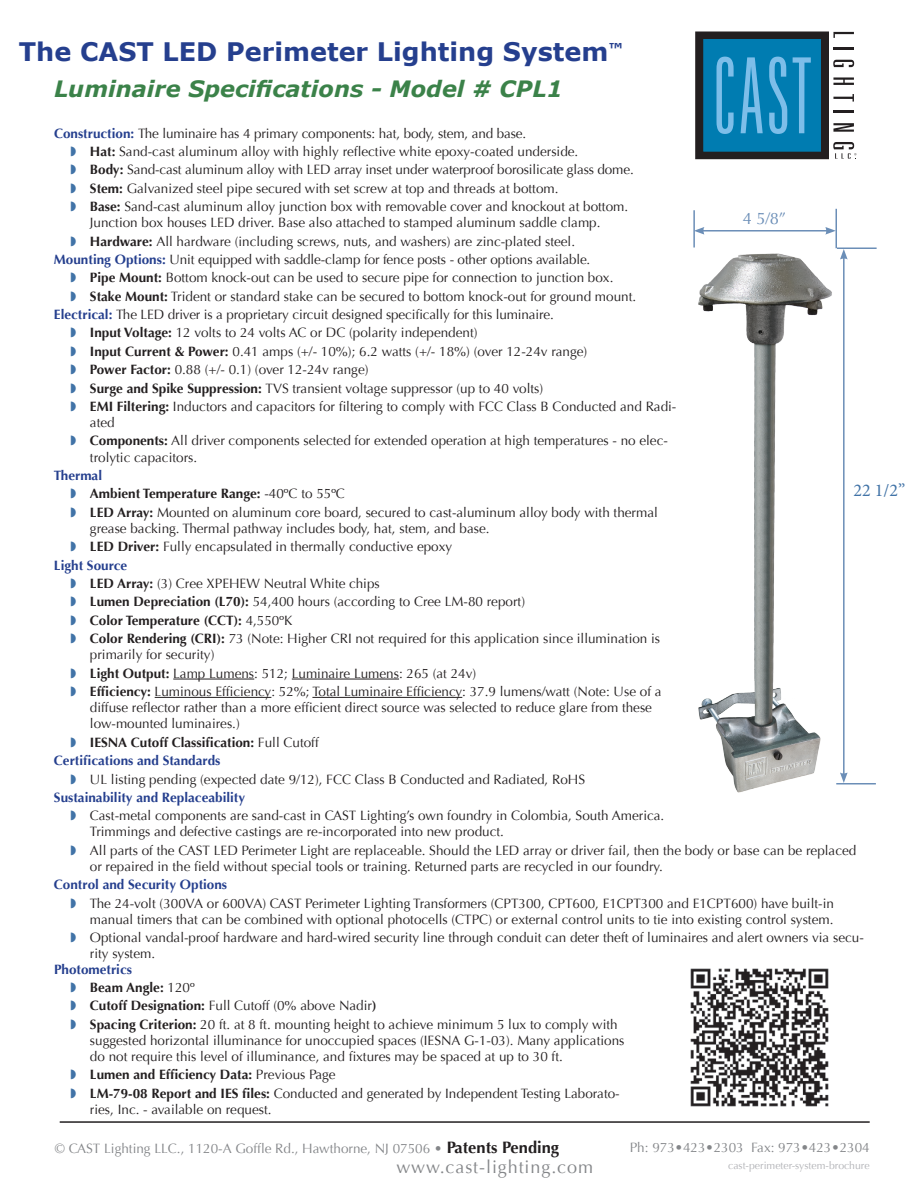
<style>
.page{position:relative;width:918px;height:1188px;background:#fff}
.page>*{position:absolute;margin:0;border:0;box-sizing:border-box;transform-origin:0 0}
.t1{font:700 25.5px "Verdana";color:#253f8e}
.t2{font:italic 700 22.5px "Verdana";color:#3b8249}
.t3{font:18px "Optima";letter-spacing:.05em;color:#848689}
.t4{font:18px "Minion Pro";color:#4173a7}
.t5{font:16.5px "Optima";color:#6b8eb7}
.t6{font:13.5px/18.3px "Optima";color:#231f20}
.t7{font:13.5px "Optima";color:#848689}
.t8{font:700 13.5px/18.3px "Optima";color:#231f20}
.t9{font:700 13.5px "Optima";color:#253f8e}
.t10{font:10.5px "Optima";color:#b2b3b7}
.s1{font-weight:700;color:#253f8e}
.s2{color:#4173a7}
.s3{font-weight:700}
.s4{font-weight:400}
.s5{color:#253f8e}
.s6{font-weight:700;font-size:16.5px;color:#231f20}
</style>
<div class="page">
<hr style="left:60px;top:1121px;width:810px;height:2px;background:#231f20">
<hr style="left:173px;top:679px;width:81px;height:1px;background:#231f20">
<hr style="left:292px;top:679px;width:107px;height:1px;background:#231f20">
<hr style="left:155px;top:697px;width:116px;height:1px;background:#231f20">
<hr style="left:312px;top:697px;width:150px;height:1px;background:#231f20">
<hr style="left:836px;top:783px;width:40px;height:1px;background:#6b8eb7">
<img style="left:698px;top:241px;width:163px;height:552px">
<hr style="left:693px;top:210px;width:2px;height:38px;background:#6b8eb7">
<hr style="left:843px;top:257px;width:2px;height:518px;background:#6b8eb7">
<svg style="left:840px;top:249px;width:8px;height:11px"></svg>
<svg style="left:840px;top:772px;width:8px;height:11px"></svg>
<hr style="left:702px;top:230px;width:126px;height:2px;background:#6b8eb7">
<svg style="left:694px;top:227px;width:10px;height:8px"></svg>
<svg style="left:825px;top:227px;width:11px;height:8px"></svg>
<hr style="left:836px;top:209px;width:1px;height:39px;background:#6b8eb7">
<hr style="left:837px;top:248px;width:40px;height:1px;background:#6b8eb7">
<div style="left:699px;top:35px;width:126px;height:120px;background:#007cb1"></div>
<div style="left:695px;top:31px;width:134px;height:128px;border:8px solid #231f20"></div>
<svg style="left:717px;top:57px;width:17px;height:77px"></svg>
<svg style="left:741px;top:57px;width:22px;height:76px"></svg>
<svg style="left:769px;top:57px;width:18px;height:77px"></svg>
<svg style="left:793px;top:57px;width:18px;height:76px"></svg>
<svg style="left:833px;top:32px;width:21px;height:6px"></svg>
<hr style="left:833px;top:47px;width:21px;height:2px;background:#231f20">
<svg style="left:833px;top:60px;width:21px;height:7px"></svg>
<svg style="left:833px;top:77px;width:21px;height:8px"></svg>
<svg style="left:833px;top:94px;width:21px;height:8px"></svg>
<hr style="left:833px;top:111px;width:21px;height:2px;background:#231f20">
<svg style="left:833px;top:123px;width:21px;height:9px"></svg>
<svg style="left:833px;top:142px;width:23px;height:17px"></svg>
<img style="left:690px;top:968px;width:139px;height:139px">
<h1 class="t1" style="left:19px;top:34px;width:605px">The CAST LED Perimeter Lighting System<sup>™</sup></h1>
<h2 class="t2" style="left:54px;top:73px;width:510px">Luminaire Specifications - Model # CPL1</h2>
<p class="t6" style="left:70px;top:124px;width:565px;text-indent:-16px"><span class="s1">Construction:</span> The luminaire has 4 primary components: hat, body, stem, and base.<br><span class="s2">◗</span> <span class="s3">Hat:</span> Sand-cast aluminum alloy with highly reflective white epoxy-coated underside.<br><span class="s2">◗</span> <span class="s3">Body:</span> Sand-cast aluminum alloy with LED array inset under waterproof borosilicate glass dome. <span class="s2">◗</span> <span class="s3">Stem:</span> Galvanized steel pipe secured with set screw at top and threads at bottom.<br><span class="s2">◗</span> <span class="s3">Base:</span> Sand-cast aluminum alloy junction box with removable cover and knockout at bottom.</p>
<p class="t6" style="left:90px;top:214px;width:512px">Junction box houses LED driver. Base also attached to stamped aluminum saddle clamp.</p>
<p class="t6" style="left:70px;top:232px;width:506px"><span class="s2">◗</span> <span class="s3">Hardware:</span> All hardware (including screws, nuts, and washers) are zinc-plated steel.</p>
<p class="t6" style="left:54px;top:251px;width:538px"><span class="s1">Mounting Options:</span> Unit equipped with saddle-clamp for fence posts - other options available.</p>
<p class="t6" style="left:70px;top:269px;width:545px"><span class="s2">◗</span> <span class="s3">Pipe Mount:</span> Bottom knock-out can be used to secure pipe for connection to junction box.</p>
<p class="t6" style="left:70px;top:287px;width:567px"><span class="s2">◗</span> <span class="s3">Stake Mount:</span> Trident or standard stake can be secured to bottom knock-out for ground mount.</p>
<p class="t6" style="left:54px;top:306px;width:501px"><span class="s1">Electrical:</span> The LED driver is a proprietary circuit designed specifically for this luminaire.</p>
<p class="t6" style="left:70px;top:324px;width:409px"><span class="s2">◗</span> <span class="s3">Input Voltage:</span> 12 volts to 24 volts AC or DC (polarity independent)</p>
<p class="t6" style="left:70px;top:342px;width:518px"><span class="s2">◗</span> <span class="s3">Input Current &amp; Power:</span> 0.41 amps (+/- 10%); 6.2 watts (+/- 18%) (over 12-24v range)</p>
<p class="t6" style="left:70px;top:361px;width:300px"><span class="s2">◗</span> <span class="s3">Power Factor:</span> 0.88 (+/- 0.1) (over 12-24v range)</p>
<p class="t6" style="left:70px;top:379px;width:474px"><span class="s2">◗</span> <span class="s3">Surge and Spike Suppression:</span> TVS transient voltage suppressor (up to 40 volts)</p>
<p class="t6" style="left:70px;top:397px;width:607px"><span class="s2">◗</span> <span class="s3">EMI Filtering:</span> Inductors and capacitors for filtering to comply with FCC Class B Conducted and Radi-</p>
<p class="t6" style="left:70px;top:414px;width:599px;text-indent:19px">ated<br><span class="s2">◗</span> <span class="s3">Components:</span> All driver components selected for extended operation at high temperatures - no elec-</p>
<p class="t6" style="left:90px;top:448px;width:109px">trolytic capacitors.</p>
<p class="t6" style="left:70px;top:467px;width:589px;text-indent:-16px"><span class="s1">Thermal<br></span><span class="s2">◗</span> <span class="s3">Ambient Temperature Range:</span> -40ºC to 55ºC<br><span class="s2">◗</span> <span class="s3">LED Array:</span> Mounted on aluminum core board, secured to cast-aluminum alloy body with thermal</p>
<p class="t6" style="left:90px;top:519px;width:401px">grease backing. Thermal pathway includes body, hat, stem, and base.</p>
<p class="t6" style="left:70px;top:538px;width:383px"><span class="s2">◗</span> <span class="s3">LED Driver:</span> Fully encapsulated in thermally conductive epoxy</p>
<p class="t9" style="left:54px;top:557px;width:75px">Light Source</p>
<p class="t6" style="left:70px;top:575px;width:311px"><span class="s2">◗</span> <span class="s3">LED Array:</span> (3) Cree XPEHEW Neutral White chips</p>
<p class="t6" style="left:70px;top:593px;width:456px"><span class="s2">◗</span> <span class="s3">Lumen Depreciation (L70):</span> 54,400 hours (according to Cree LM-80 report)</p>
<p class="t8" style="left:70px;top:611px;width:223px"><span class="s2">◗</span> Color Temperature (CCT): <span class="s4">4,550ºK</span></p>
<p class="t6" style="left:70px;top:630px;width:591px"><span class="s2">◗</span> <span class="s3">Color Rendering (CRI):</span> 73 (Note: Higher CRI not required for this application since illumination is</p>
<p class="t6" style="left:70px;top:646px;width:593px;text-indent:19px">primarily for security)<br><span class="s2">◗</span> <span class="s3">Light Output:</span> Lamp Lumens: 512; Luminaire Lumens: 265 (at 24v)<br><span class="s2">◗</span> <span class="s3">Efficiency:</span> Luminous Efficiency: 52%; Total Luminaire Efficiency: 37.9 lumens/watt (Note: Use of a</p>
<p class="t6" style="left:90px;top:700px;width:564px;line-height:16.2px">diffuse reflector rather than a more efficient direct source was selected to reduce glare from these low-mounted luminaires.)</p>
<p class="t8" style="left:54px;top:733px;width:266px;text-indent:17px"><span class="s2">◗</span> IESNA Cutoff Classification: <span class="s4">Full Cutoff<br></span><span class="s5">Certifications and Standards</span></p>
<p class="t6" style="left:54px;top:770px;width:533px;text-indent:17px"><span class="s2">◗</span> UL listing pending (expected date 9/12), FCC Class B Conducted and Radiated, RoHS<br><span class="s1">Sustainability and Replaceability</span></p>
<p class="t6" style="left:90px;top:808px;width:576px;line-height:16.2px;text-indent:-19px"><span class="s2">◗</span> Cast-metal components are sand-cast in CAST Lighting’s own foundry in Colombia, South America.<br>Trimmings and defective castings are re-incorporated into new product.</p>
<p class="t6" style="left:90px;top:842px;width:768px;line-height:16.2px;text-indent:-19px"><span class="s2">◗</span> All parts of the CAST LED Perimeter Light are replaceable. Should the LED array or driver fail, then the body or base can be replaced or repaired in the field without special tools or training. Returned parts are recycled in our foundry.</p>
<p class="t6" style="left:70px;top:876px;width:765px;text-indent:-16px"><span class="s1">Control and Security Options<br></span><span class="s2">◗</span> The 24-volt (300VA or 600VA) CAST Perimeter Lighting Transformers (CPT300, CPT600, E1CPT300 and E1CPT600) have built-in</p>
<p class="t6" style="left:70px;top:910px;width:795px;text-indent:19px">manual timers that can be combined with optional photocells (CTPC) or external control units to tie into existing control system.<br><span class="s2">◗</span> Optional vandal-proof hardware and hard-wired security line through conduit can deter theft of luminaires and alert owners via secu-</p>
<p class="t6" style="left:90px;top:945px;width:67px">rity system.</p>
<p class="t5" style="left:743px;top:209px;width:45px">4 5/8”</p>
<h3 class="t4" style="left:854px;top:478px;width:53px">22 1/2”</h3>
<p class="t6" style="left:70px;top:960px;width:549px;text-indent:-16px"><span class="s1">Photometrics<br></span><span class="s2">◗</span> <span class="s3">Beam Angle:</span> 120º<br><span class="s2">◗</span> <span class="s3">Cutoff Designation:</span> Full Cutoff (0% above Nadir<span class="s3">)<br></span><span class="s2">◗</span> <span class="s3">Spacing Criterion:</span> 20 ft. at 8 ft. mounting height to achieve minimum 5 lux to comply with</p>
<p class="t6" style="left:90px;top:1032px;width:536px;line-height:16.2px">suggested horizontal illuminance for unoccupied spaces (IESNA G-1-03). Many applications do not require this level of illuminance, and fixtures may be spaced at up to 30 ft.</p>
<p class="t6" style="left:70px;top:1066px;width:551px"><span class="s2">◗</span> <span class="s3">Lumen and Efficiency Data:</span> Previous Page<br><span class="s2">◗</span> <span class="s3">LM-79-08 Report and IES files:</span> Conducted and generated by Independent Testing Laborato-</p>
<p class="t6" style="left:90px;top:1100px;width:183px">ries, Inc. - available on request.</p>
<p class="t7" style="left:55px;top:1141px;width:506px">© CAST Lighting LLC., 1120-A Goffle Rd., Hawthorne, NJ 07506 • <span class="s6">Patents Pending</span></p>
<h3 class="t3" style="left:396px;top:1157px;width:198px">www.cast-lighting.com</h3>
<p class="t7" style="left:630px;top:1139px;width:241px">Ph: 973•423•2303 Fax: 973•423•2304</p>
<p class="t10" style="left:728px;top:1159px;width:143px">cast-perimeter-system-brochure</p>
</div>
